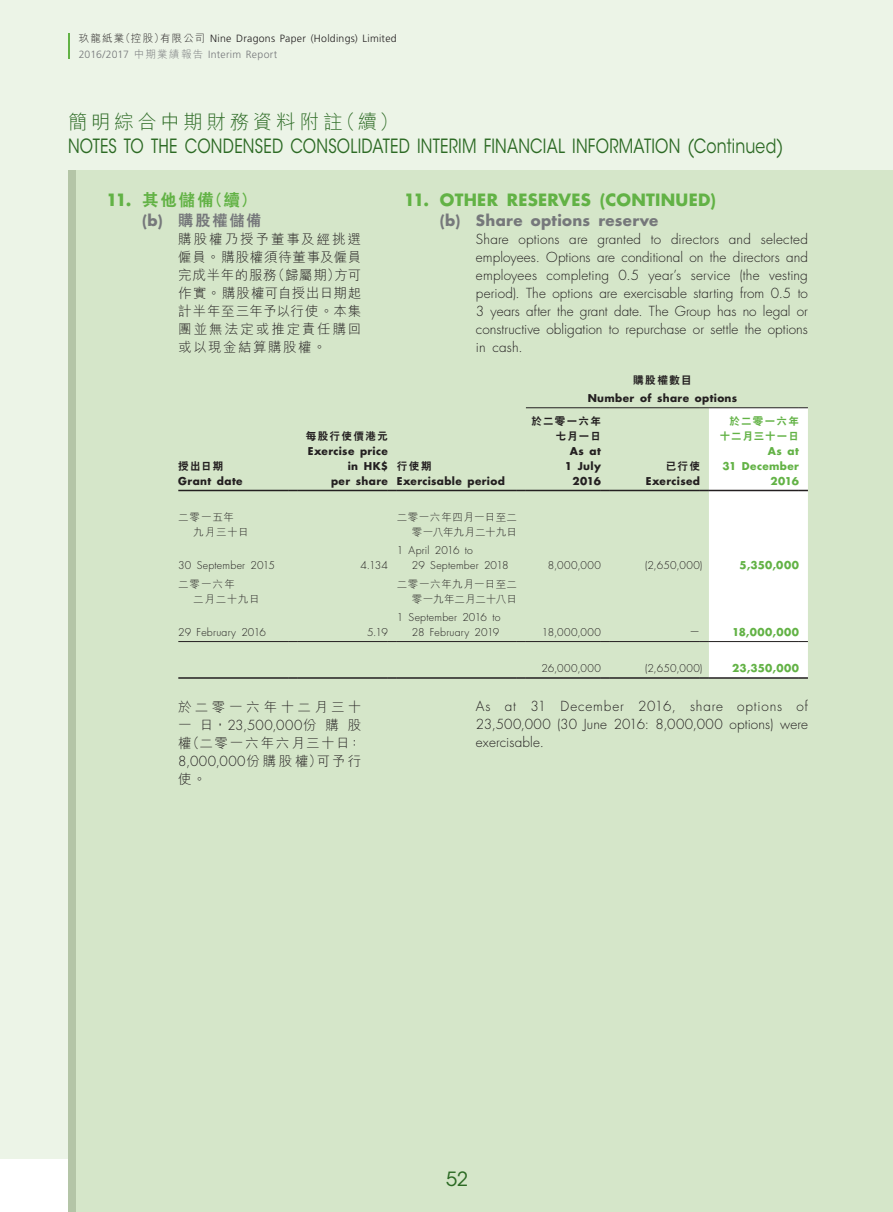
<style>
.page{position:relative;width:893px;height:1212px;background:#fff}
.page>*{position:absolute;margin:0;border:0;box-sizing:border-box;transform-origin:0 0}
.t1{font:19.5px "ITC Avant Garde Std";letter-spacing:.015em;color:#2c6a24;scale:.8 1}
.t2{font:300 19.5px "M Hei HK";letter-spacing:.195em;color:#2c6a24}
.t3{font:19.5px "ITC Avant Garde Std";letter-spacing:.015em;color:#2c6a24}
._03_H1{font:700 16.5px "Futura Std";letter-spacing:.02em;color:#62b245}
._03_H1-2{font:800 16.5px "C Hei 2 HK";color:#62b245}
._04___H2{font:700 15px "Futura Std";letter-spacing:.02em;color:#76787b}
._04___H2-2{font:800 15px "C Hei 2 HK";letter-spacing:.135em;color:#76787b}
._13_____P4{font:300 13.5px/18px "Futura Std";letter-spacing:.01em;color:#231f20;text-align:justify}
._13_____P4-2{font:300 13.5px/18px "M Hei HK";letter-spacing:.11em;color:#231f20;text-align:justify}
._29_Table_Stub__Note{font:300 10.5px/15px "Futura Std";letter-spacing:.025em;color:#231f20}
.t4{font:300 10.5px/15.8px "Frutiger LT Std";letter-spacing:.025em;color:#231f20}
._02_Note_Text{font:700 10.5px/15px "Futura Std";letter-spacing:.03em;color:#231f20;text-align:right}
._02_Note_Text-2{font:300 10.5px "Futura Std";letter-spacing:.045em;color:#231f20}
._02_Note_Text-3{font:700 10.5px/15px "Futura Std";letter-spacing:.035em;color:#62b245;text-align:right}
._29_Table_Stub__Note-2{font:300 10.5px/15px "M Hei HK";letter-spacing:.02em;color:#231f20;text-align:right}
._29_Table_Stub__Note-3{font:700 10.5px "Futura Std";letter-spacing:.035em;color:#231f20}
._02_Note_Text-4{font:800 10.5px "C Hei 2 HK";letter-spacing:.125em;color:#231f20}
._02_Note_Text-5{font:800 10.5px/15px "C Hei 2 HK";letter-spacing:.11em;color:#62b245;text-align:right}
._29_Table_Stub__Note-4{font:300 10.5px/15px "M Hei HK";letter-spacing:.075em;color:#231f20}
._02_Note_Text-6{font:800 10.5px/15px "C Hei 2 HK";letter-spacing:.105em;color:#231f20;text-align:right}
._29_Table_Stub__Note-5{font:300 10.5px/15px "M Hei HK";letter-spacing:.07em;color:#231f20}
._29_Table_Stub__Note-6{font:800 10.5px "C Hei 2 HK";letter-spacing:.115em;color:#231f20}
.s1{font-family:"M Hei HK"}
.s2{color:#76787b}
.s3{font-family:"M Hei HK";color:#76787b}
.s4{font-family:"Futura Std";font-weight:700}
.s5{font-family:"Futura Std"}
</style>
<div class="page">
<div style="left:0;top:0;width:893px;height:1159px;background:#ecf4e7"></div>
<div style="left:77px;top:170px;width:816px;height:1042px;background:#d5e6c9"></div>
<hr style="left:68px;top:33px;width:2px;height:25px;background:#62b245">
<hr style="left:526px;top:407px;width:75px;height:1px;background:#231f20">
<hr style="left:610px;top:407px;width:90px;height:1px;background:#231f20">
<hr style="left:178px;top:641px;width:111px;height:1px;background:#231f20">
<hr style="left:298px;top:641px;width:90px;height:1px;background:#231f20">
<hr style="left:397px;top:641px;width:120px;height:1px;background:#231f20">
<hr style="left:526px;top:641px;width:75px;height:1px;background:#231f20">
<hr style="left:610px;top:641px;width:90px;height:1px;background:#231f20">
<hr style="left:178px;top:490px;width:111px;height:1px;background:#231f20">
<hr style="left:298px;top:490px;width:90px;height:1px;background:#231f20">
<hr style="left:397px;top:490px;width:120px;height:1px;background:#231f20">
<hr style="left:526px;top:490px;width:75px;height:1px;background:#231f20">
<hr style="left:610px;top:490px;width:90px;height:1px;background:#231f20">
<hr style="left:178px;top:677px;width:111px;height:2px;background:#231f20">
<svg style="left:289px;top:677px;width:9px;height:2px"></svg>
<hr style="left:298px;top:677px;width:90px;height:2px;background:#231f20">
<svg style="left:388px;top:677px;width:9px;height:2px"></svg>
<hr style="left:397px;top:677px;width:120px;height:2px;background:#231f20">
<svg style="left:517px;top:677px;width:9px;height:2px"></svg>
<hr style="left:526px;top:677px;width:75px;height:2px;background:#231f20">
<svg style="left:601px;top:677px;width:9px;height:2px"></svg>
<hr style="left:610px;top:677px;width:90px;height:2px;background:#231f20">
<svg style="left:700px;top:407px;width:108px;height:272px"></svg>
<p class="t4" style="left:79px;top:31px;width:320px"><span class="s1">玖龍紙業（控股）有限公司</span> Nine Dragons Paper (Holdings) Limited<br><span class="s2">2016/2017</span> <span class="s3">中期業績報告</span> <span class="s2">Interim Report</span></p>
<h1 class="t2" style="left:68px;top:108px;width:332px">簡明綜合中期財務資料附註（續）</h1>
<h1 class="t1" style="left:68px;top:134px;width:895px">NOTES TO THE CONDENSED CONSOLIDATED INTERIM FINANCIAL INFORMATION (Continued)</h1>
<p class="_03_H1" style="left:404px;top:189px;width:314px">11. OTHER RESERVES (CONTINUED)</p>
<p class="_04___H2" style="left:440px;top:210px;width:220px">(b) Share options reserve</p>
<p class="_13_____P4" style="left:476px;top:230px;width:334px">Share options are granted to directors and selected employees. Options are conditional on the directors and employees completing 0.5 year’s service (the vesting period). The options are exercisable starting from 0.5 to 3 years after the grant date. The Group has no legal or constructive obligation to repurchase or settle the options in cash.</p>
<p class="_02_Note_Text-4" style="left:633px;top:373px;width:60px">購股權數目</p>
<p class="_02_Note_Text" style="left:588px;top:390px;width:151px">Number of share options</p>
<p class="_03_H1-2" style="left:106px;top:189px;width:152px"><span class="s4">11.</span> 其他儲備（續）</p>
<p class="_04___H2-2" style="left:142px;top:210px;width:121px"><span class="s4">(b)</span> 購股權儲備</p>
<p class="_13_____P4-2" style="left:178px;top:229px;width:185px">購股權乃授予董事及經挑選僱員。購股權須待董事及僱員完成半年的服務（歸屬期）方可作實。購股權可自授出日期起計半年至三年予以行使。本集團並無法定或推定責任購回或以現金結算購股權。</p>
<p class="_29_Table_Stub__Note-6" style="left:178px;top:459px;width:46px">授出日期</p>
<p class="_29_Table_Stub__Note-3" style="left:178px;top:474px;width:66px">Grant date</p>
<p class="_02_Note_Text-4" style="left:306px;top:429px;width:84px">每股行使價港元</p>
<p class="_02_Note_Text" style="left:308px;top:443px;width:81px">Exercise price in HK$<br>per share</p>
<p class="_29_Table_Stub__Note-6" style="left:397px;top:459px;width:36px">行使期</p>
<p class="_29_Table_Stub__Note-3" style="left:397px;top:474px;width:109px">Exercisable period</p>
<p class="_29_Table_Stub__Note-5" style="left:193px;top:509px;width:57px;text-indent:-15px">二零一五年<br>九月三十日</p>
<p class="_29_Table_Stub__Note-2" style="left:397px;top:509px;width:122px">二零一六年四月一日至二零一八年九月二十九日</p>
<p class="_29_Table_Stub__Note" style="left:178px;top:558px;width:98px">30 September 2015</p>
<p class="_02_Note_Text-2" style="left:360px;top:559px;width:29px">4.134</p>
<p class="_29_Table_Stub__Note" style="left:412px;top:543px;width:98px;text-indent:-15px">1 April 2016 to<br>29 September 2018</p>
<p class="_02_Note_Text-6" style="left:532px;top:413px;width:71px">於二零一六年七月一日</p>
<p class="_02_Note_Text" style="left:565px;top:443px;width:38px">As at<br>1 July<br>2016</p>
<p class="_02_Note_Text-4" style="left:666px;top:459px;width:36px">已行使</p>
<p class="_02_Note_Text" style="left:646px;top:473px;width:55px">Exercised</p>
<p class="_02_Note_Text-5" style="left:720px;top:413px;width:81px">於二零一六年十二月三十一日</p>
<p class="_02_Note_Text-3" style="left:722px;top:443px;width:78px">As at<br>31 December<br>2016</p>
<p class="_02_Note_Text-2" style="left:548px;top:559px;width:55px">8,000,000</p>
<p class="_02_Note_Text-2" style="left:645px;top:559px;width:59px">(2,650,000)</p>
<p class="_02_Note_Text-3" style="left:739px;top:558px;width:61px">5,350,000</p>
<p class="_29_Table_Stub__Note-4" style="left:193px;top:576px;width:68px;text-indent:-15px">二零一六年<br>二月二十九日</p>
<p class="_29_Table_Stub__Note-2" style="left:397px;top:576px;width:121px">二零一六年九月一日至二零一九年二月二十八日</p>
<p class="_29_Table_Stub__Note" style="left:178px;top:625px;width:89px">29 February 2016</p>
<p class="_02_Note_Text-2" style="left:367px;top:625px;width:22px">5.19</p>
<p class="_29_Table_Stub__Note" style="left:397px;top:610px;width:105px;text-align:right">1 September 2016 to<br>28 February 2019</p>
<p class="_02_Note_Text-2" style="left:542px;top:625px;width:60px">18,000,000</p>
<p class="_02_Note_Text-2" style="left:689px;top:624px;width:12px">—</p>
<p class="_02_Note_Text-3" style="left:732px;top:624px;width:68px">18,000,000</p>
<p class="_29_Table_Stub__Note" style="left:541px;top:661px;width:61px">26,000,000</p>
<p class="_02_Note_Text-2" style="left:645px;top:662px;width:59px">(2,650,000)</p>
<p class="_02_Note_Text-3" style="left:732px;top:660px;width:68px">23,350,000</p>
<p class="_13_____P4" style="left:476px;top:698px;width:333px">As at 31 December 2016, share options of 23,500,000 (30 June 2016: 8,000,000 options) were exercisable.</p>
<p class="_13_____P4-2" style="left:178px;top:697px;width:185px">於二零一六年十二月三十一日，<span class="s5">23,500,000</span>份 購 股權（二零一六年六月三十日：<span class="s5">8,000,000</span>份購股權）可予行使。</p>
<h1 class="t3" style="left:446px;top:1167px;width:23px">52</h1>
</div>
